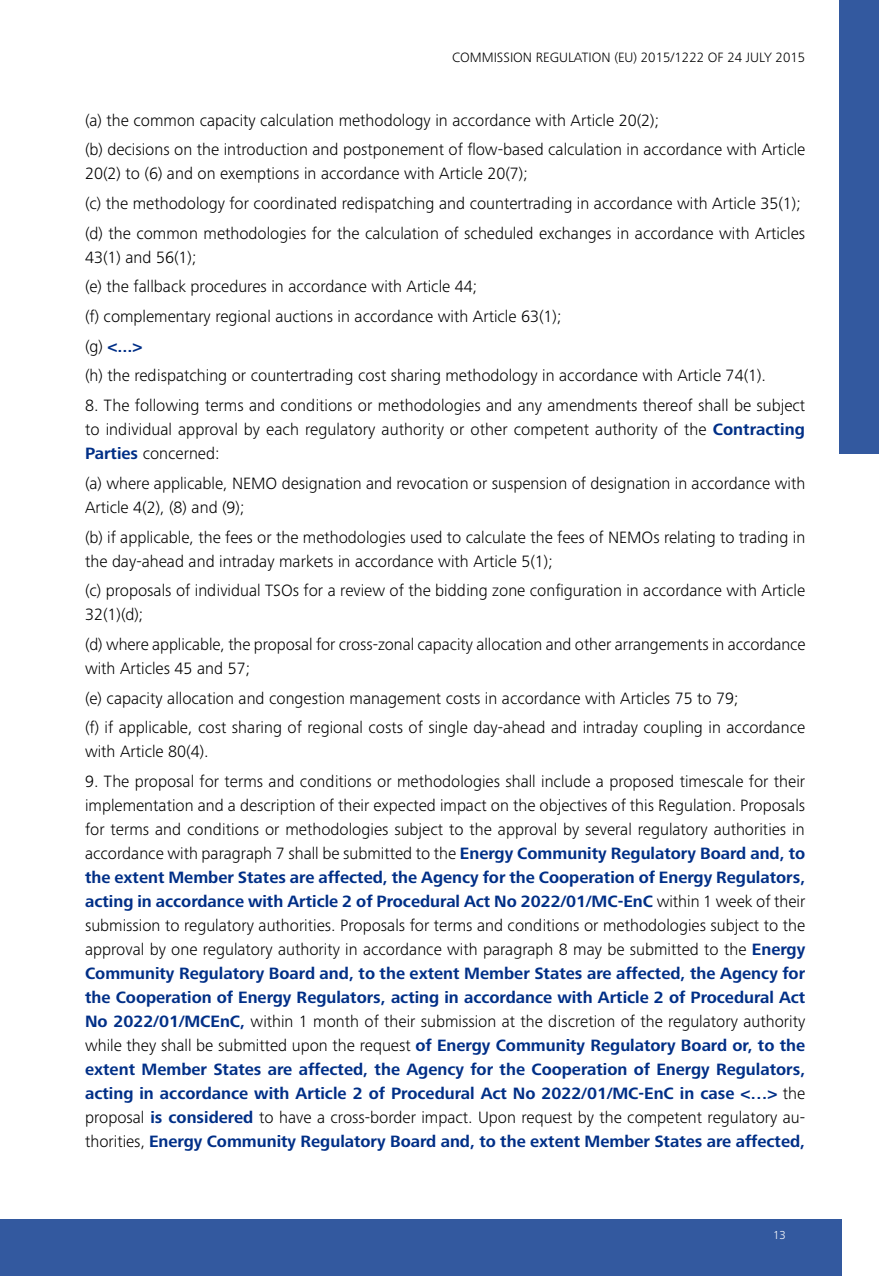
<style>
.page{position:relative;width:879px;height:1276px;background:#fff}
.page>*{position:absolute;margin:0;border:0;box-sizing:border-box;transform-origin:0 0}
.t1{font:300 17px/24px "Frutiger Next Pro";color:#000}
.t2{font:300 14px "Frutiger Next Pro";color:#000}
.t3{font:300 12px "Frutiger Next Pro";color:#fff}
.s1{font-weight:700;color:#002f87}
</style>
<div class="page">
<div style="left:0;top:1219px;width:841px;height:57px;background:#33599f"></div>
<div style="left:839px;top:0;width:40px;height:454px;background:#33599f"></div>
<p class="t2" style="left:452px;top:49px;width:355px">COMMISSION REGULATION (EU) 2015/1222 OF 24 JULY 2015</p>
<p class="t1" style="left:85px;top:105px;width:722px;line-height:29.6px">(a) the common capacity calculation methodology in accordance with Article 20(2);<br>(b) decisions on the introduction and postponement of flow-based calculation in accordance with Article</p>
<p class="t1" style="left:85px;top:159px;width:721px;line-height:29.6px">20(2) to (6) and on exemptions in accordance with Article 20(7);<br>(c) the methodology for coordinated redispatching and countertrading in accordance with Article 35(1); (d) the common methodologies for the calculation of scheduled exchanges in accordance with Articles</p>
<p class="t1" style="left:85px;top:242px;width:682px;line-height:29.6px">43(1) and 56(1);<br>(e) the fallback procedures in accordance with Article 44;<br>(f) complementary regional auctions in accordance with Article 63(1);<br>(g) <span class="s1">&lt;...&gt;<br></span>(h) the redispatching or countertrading cost sharing methodology in accordance with Article 74(1).</p>
<p class="t1" style="left:85px;top:393px;width:722px;text-align:justify">8. The following terms and conditions or methodologies and any amendments thereof shall be subject to individual approval by each regulatory authority or other competent authority of the <span class="s1">Contracting Parties</span> concerned:</p>
<p class="t1" style="left:85px;top:471px;width:722px">(a) where applicable, NEMO designation and revocation or suspension of designation in accordance with<br>Article 4(2), (8) and (9);</p>
<p class="t1" style="left:85px;top:525px;width:722px">(b) if applicable, the fees or the methodologies used to calculate the fees of NEMOs relating to trading in the day-ahead and intraday markets in accordance with Article 5(1);</p>
<p class="t1" style="left:85px;top:578px;width:721px">(c) proposals of individual TSOs for a review of the bidding zone configuration in accordance with Article<br>32(1)(d);</p>
<p class="t1" style="left:85px;top:632px;width:722px">(d) where applicable, the proposal for cross-zonal capacity allocation and other arrangements in accordance with Articles 45 and 57;</p>
<p class="t1" style="left:85px;top:683px;width:721px;line-height:29.6px">(e) capacity allocation and congestion management costs in accordance with Articles 75 to 79;<br>(f) if applicable, cost sharing of regional costs of single day-ahead and intraday coupling in accordance</p>
<p class="t1" style="left:85px;top:739px;width:125px">with Article 80(4).</p>
<p class="t1" style="left:85px;top:769px;width:722px;text-align:justify">9. The proposal for terms and conditions or methodologies shall include a proposed timescale for their implementation and a description of their expected impact on the objectives of this Regulation. Proposals for terms and conditions or methodologies subject to the approval by several regulatory authorities in accordance with paragraph 7 shall be submitted to the <span class="s1">Energy Community Regulatory Board and, to the extent Member States are affected, the Agency for the Cooperation of Energy Regulators, acting in accordance with Article 2 of Procedural Act No 2022/01/MC-EnC</span> within 1 week of their submission to regulatory authorities. Proposals for terms and conditions or methodologies subject to the approval by one regulatory authority in accordance with paragraph 8 may be submitted to the <span class="s1">Energy Community Regulatory Board and, to the extent Member States are affected, the Agency for the Cooperation of Energy Regulators, acting in accordance with Article 2 of Procedural Act No 2022/01/MCEnC,</span> within 1 month of their submission at the discretion of the regulatory authority while they shall be submitted upon the request <span class="s1">of Energy Community Regulatory Board or, to the extent Member States are affected, the Agency for the Cooperation of Energy Regulators, acting in accordance with Article 2 of Procedural Act No 2022/01/MC-EnC in case &lt;…&gt;</span> the proposal <span class="s1">is considered</span> to have a cross-border impact. Upon request by the competent regulatory au&shy;thorities, <span class="s1">Energy Community Regulatory Board and, to the extent Member States are affected,</span></p>
<p class="t3" style="left:773px;top:1227px;width:14px">13</p>
</div>
